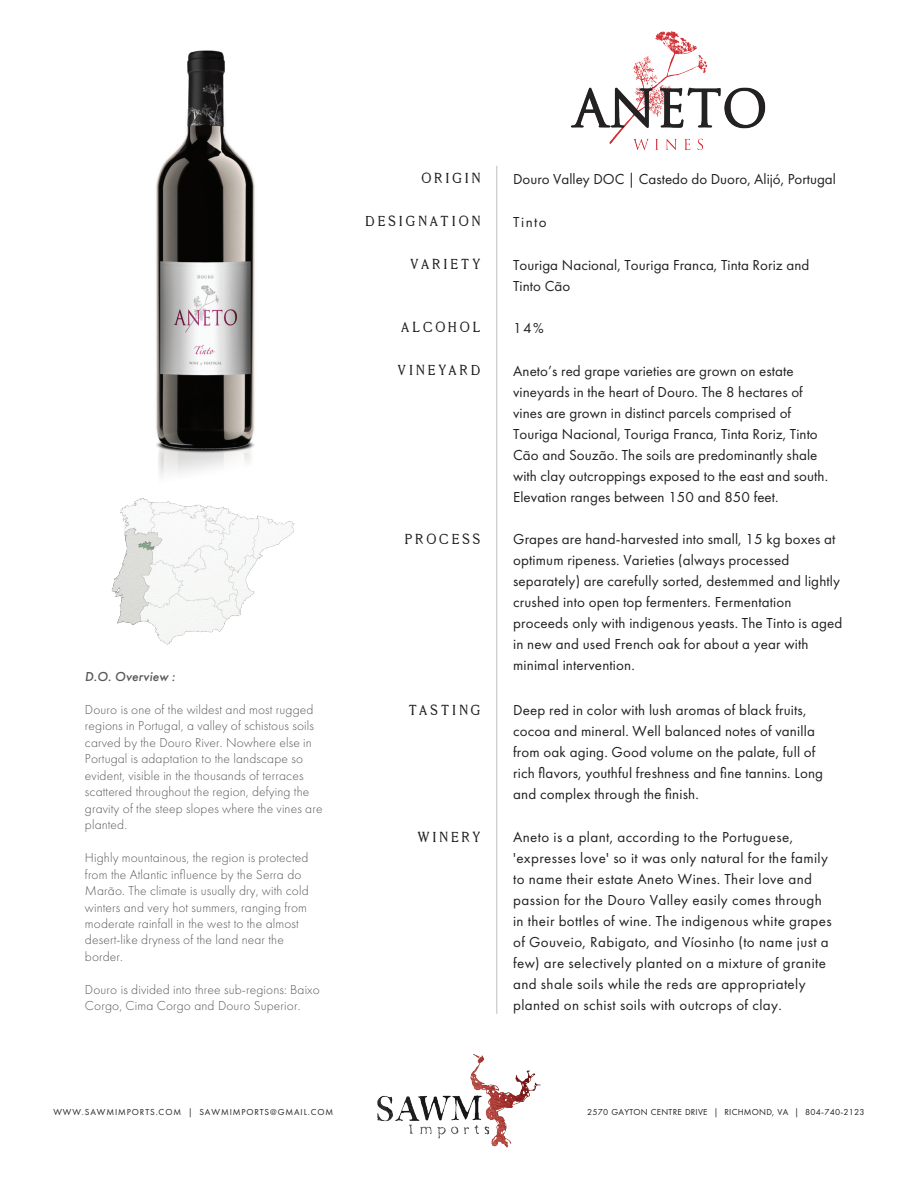
<style>
.page{position:relative;width:918px;height:1188px;background:#fff}
.page>*{position:absolute;margin:0;border:0;box-sizing:border-box;transform-origin:0 0}
.t1{font:15px/21px "Futura PT";letter-spacing:.01em;color:#231f20}
.t2{font:15px "Millesime";letter-spacing:.2em;color:#231f20}
.t3{font:300 13.5px/16.5px "Futura PT";letter-spacing:.01em;color:#57585a}
.t4{font:italic 500 13.5px "Futura PT";letter-spacing:.01em;color:#57585a}
.t5{font:9px "Futura PT";letter-spacing:.025em;color:#231f20}
.t6{font:9px "Futura PT";letter-spacing:.1em;color:#231f20}
</style>
<div class="page">
<img style="left:156px;top:50px;width:99px;height:427px">
<img style="left:111px;top:498px;width:184px;height:147px">
<img style="left:377px;top:1054px;width:164px;height:94px">
<hr style="left:496px;top:166px;width:1px;height:848px;background:#bfc0bd">
<img style="left:570px;top:31px;width:196px;height:119px">
<p class="t2" style="left:422px;top:170px;width:60px">ORIGIN</p>
<p class="t1" style="left:513px;top:169px;width:324px">Douro Valley DOC | Castedo do Duoro, Alijó, Portugal</p>
<p class="t2" style="left:365px;top:213px;width:117px">DESIGNATION</p>
<p class="t1" style="left:513px;top:212px;width:35px">Tinto</p>
<p class="t2" style="left:410px;top:256px;width:72px">VARIETY</p>
<p class="t1" style="left:513px;top:254px;width:298px">Touriga Nacional, Touriga Franca, Tinta Roriz and<br>Tinto Cão</p>
<p class="t4" style="left:85px;top:668px;width:92px">D.O. Overview :</p>
<p class="t3" style="left:85px;top:701px;width:239px">Douro is one of the wildest and most rugged regions in Portugal, a valley of schistous soils carved by the Douro River. Nowhere else in Portugal is adaptation to the landscape so evident, visible in the thousands of terraces scattered throughout the region, defying the gravity of the steep slopes where the vines are planted.</p>
<p class="t3" style="left:85px;top:849px;width:225px">Highly mountainous, the region is protected from the Atlantic influence by the Serra do Marão. The climate is usually dry, with cold winters and very hot summers, ranging from moderate rainfall in the west to the almost desert-like dryness of the land near the border.</p>
<p class="t3" style="left:85px;top:981px;width:236px">Douro is divided into three sub-regions: Baixo<br>Corgo, Cima Corgo and Douro Superior.</p>
<p class="t2" style="left:401px;top:319px;width:81px">ALCOHOL</p>
<p class="t1" style="left:513px;top:317px;width:32px">14%</p>
<p class="t2" style="left:398px;top:362px;width:84px">VINEYARD</p>
<p class="t1" style="left:513px;top:360px;width:316px">Aneto’s red grape varieties are grown on estate vineyards in the heart of Douro. The 8 hectares of vines are grown in distinct parcels comprised of Touriga Nacional, Touriga Franca, Tinta Roriz, Tinto Cão and Souzão. The soils are predominantly shale with clay outcroppings exposed to the east and south.<br>Elevation ranges between 150 and 850 feet.</p>
<p class="t2" style="left:405px;top:530px;width:77px">PROCESS</p>
<p class="t1" style="left:513px;top:529px;width:331px">Grapes are hand-harvested into small, 15 kg boxes at optimum ripeness. Varieties (always processed separately) are carefully sorted, destemmed and lightly crushed into open top fermenters. Fermentation proceeds only with indigenous yeasts. The Tinto is aged in new and used French oak for about a year with minimal intervention.</p>
<p class="t2" style="left:409px;top:701px;width:73px">TASTING</p>
<p class="t1" style="left:513px;top:699px;width:311px">Deep red in color with lush aromas of black fruits, cocoa and mineral. Well balanced notes of vanilla from oak aging. Good volume on the palate, full of rich flavors, youthful freshness and fine tannins. Long and complex through the finish.</p>
<p class="t2" style="left:417px;top:829px;width:64px">WINERY</p>
<p class="t1" style="left:513px;top:827px;width:320px">Aneto is a plant, according to the Portuguese, 'expresses love' so it was only natural for the family to name their estate Aneto Wines. Their love and passion for the Douro Valley easily comes through in their bottles of wine. The indigenous white grapes of Gouveio, Rabigato, and Víosinho (to name just a few) are selectively planted on a mixture of granite and shale soils while the reds are appropriately planted on schist soils with outcrops of clay.</p>
<p class="t6" style="left:53px;top:1107px;width:281px">WWW.SAWMIMPORTS.COM | SAWMIMPORTS@GMAIL.COM</p>
<p class="t5" style="left:587px;top:1107px;width:279px">2570 GAYTON CENTRE DRIVE | RICHMOND, VA | 804-740-2123</p>
</div>
